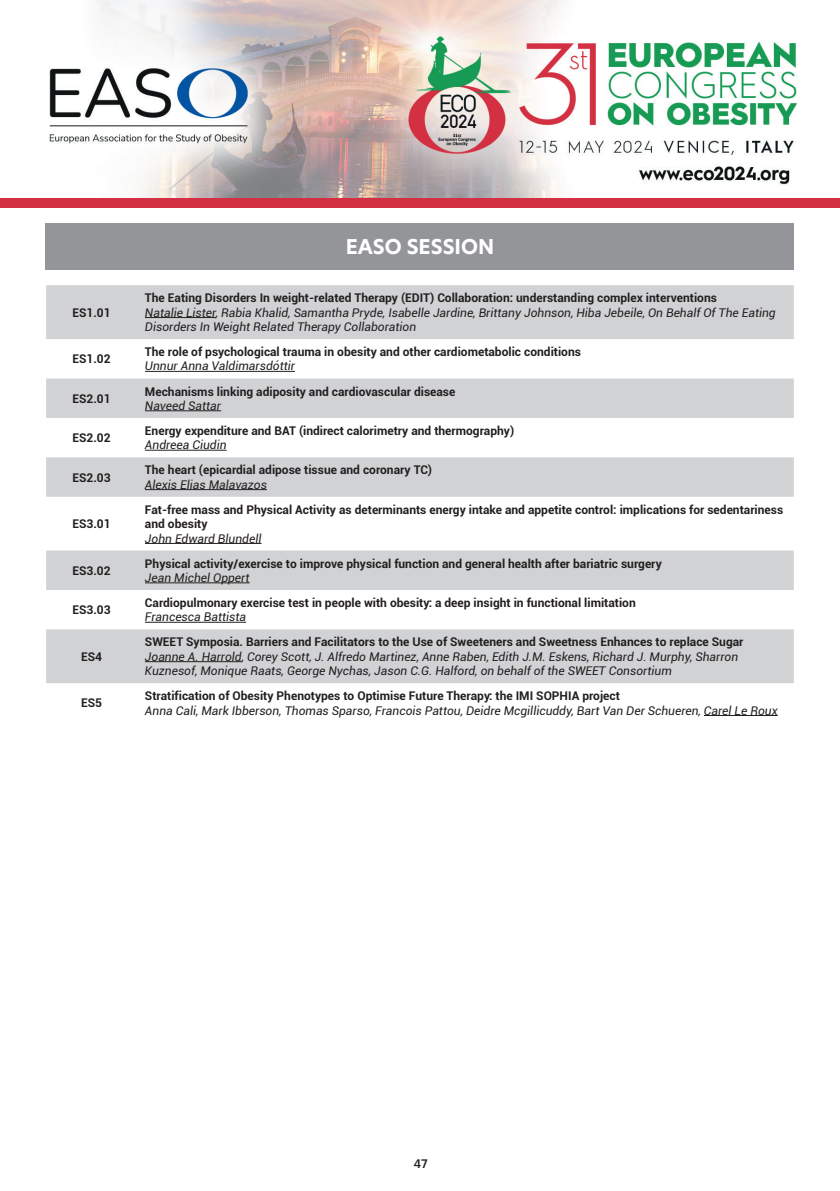
<style>
.page{position:relative;width:840px;height:1191px;background:#fff}
.page>*{position:absolute;margin:0;border:0;box-sizing:border-box;transform-origin:0 0}
.t1{font:700 20px "Hero New";color:#fff}
.t2{font:700 12px/14.4px "Roboto";color:#231f20}
.t3{font:italic 12px/14.4px "Roboto";color:#231f20}
.t4{font:500 12px "Graphik";color:#231f20}
</style>
<div class="page">
<img style="left:49px;top:0;width:749px;height:198px">
<div style="left:0;top:198px;width:839px;height:10px;background:#d33143"></div>
<div style="left:46px;top:223px;width:747px;height:46px;background:#939598"></div>
<svg style="left:46px;top:285px;width:747px;height:398px;fill:#d1d2d4"></svg>
<hr style="left:145px;top:317px;width:71px;height:1px;background:#231f20">
<hr style="left:145px;top:371px;width:150px;height:1px;background:#231f20">
<hr style="left:145px;top:410px;width:76px;height:1px;background:#231f20">
<hr style="left:145px;top:450px;width:81px;height:1px;background:#231f20">
<hr style="left:145px;top:489px;width:122px;height:1px;background:#231f20">
<hr style="left:145px;top:543px;width:116px;height:1px;background:#231f20">
<hr style="left:145px;top:582px;width:104px;height:1px;background:#231f20">
<hr style="left:145px;top:622px;width:101px;height:1px;background:#231f20">
<hr style="left:145px;top:661px;width:96px;height:1px;background:#231f20">
<hr style="left:703px;top:715px;width:74px;height:1px;background:#231f20">
<p class="t2" style="left:72px;top:305px;width:40px">ES1.01</p>
<p class="t2" style="left:72px;top:351px;width:40px">ES1.02</p>
<p class="t2" style="left:72px;top:391px;width:40px">ES2.01</p>
<p class="t2" style="left:72px;top:430px;width:40px">ES2.02</p>
<p class="t2" style="left:72px;top:469px;width:40px">ES2.03</p>
<p class="t2" style="left:72px;top:516px;width:40px">ES3.01</p>
<p class="t2" style="left:72px;top:563px;width:40px">ES3.02</p>
<p class="t2" style="left:72px;top:602px;width:40px">ES3.03</p>
<p class="t2" style="left:81px;top:649px;width:22px">ES4</p>
<p class="t2" style="left:81px;top:695px;width:22px">ES5</p>
<h1 class="t1" style="left:345px;top:232px;width:150px">EASO SESSION</h1>
<p class="t2" style="left:145px;top:290px;width:573px">The Eating Disorders In weight-related Therapy (EDIT) Collaboration: understanding complex interventions</p>
<p class="t3" style="left:145px;top:305px;width:632px">Natalie Lister, Rabia Khalid, Samantha Pryde, Isabelle Jardine, Brittany Johnson, Hiba Jebeile, On Behalf Of The Eating<br>Disorders In Weight Related Therapy Collaboration</p>
<p class="t2" style="left:145px;top:344px;width:437px">The role of psychological trauma in obesity and other cardiometabolic conditions</p>
<p class="t3" style="left:145px;top:358px;width:151px">Unnur Anna Valdimarsdóttir</p>
<p class="t2" style="left:145px;top:383px;width:312px">Mechanisms linking adiposity and cardiovascular disease</p>
<p class="t3" style="left:145px;top:398px;width:78px">Naveed Sattar</p>
<p class="t2" style="left:145px;top:423px;width:370px">Energy expenditure and BAT (indirect calorimetry and thermography)</p>
<p class="t3" style="left:145px;top:437px;width:83px">Andreea Ciudin</p>
<p class="t2" style="left:145px;top:462px;width:288px">The heart (epicardial adipose tissue and coronary TC)</p>
<p class="t3" style="left:145px;top:477px;width:123px">Alexis Elias Malavazos</p>
<p class="t2" style="left:145px;top:502px;width:639px">Fat-free mass and Physical Activity as determinants energy intake and appetite control: implications for sedentariness and obesity</p>
<p class="t3" style="left:145px;top:530px;width:118px">John Edward Blundell</p>
<p class="t2" style="left:145px;top:555px;width:518px">Physical activity/exercise to improve physical function and general health after bariatric surgery</p>
<p class="t3" style="left:145px;top:570px;width:106px">Jean Michel Oppert</p>
<p class="t2" style="left:145px;top:595px;width:492px">Cardiopulmonary exercise test in people with obesity: a deep insight in functional limitation</p>
<p class="t3" style="left:145px;top:609px;width:103px">Francesca Battista</p>
<p class="t2" style="left:145px;top:634px;width:599px">SWEET Symposia. Barriers and Facilitators to the Use of Sweeteners and Sweetness Enhances to replace Sugar</p>
<p class="t3" style="left:145px;top:649px;width:594px">Joanne A. Harrold, Corey Scott, J. Alfredo Martinez, Anne Raben, Edith J.M. Eskens, Richard J. Murphy, Sharron<br>Kuznesof, Monique Raats, George Nychas, Jason C.G. Halford, on behalf of the SWEET Consortium</p>
<p class="t2" style="left:145px;top:688px;width:476px">Stratification of Obesity Phenotypes to Optimise Future Therapy: the IMI SOPHIA project</p>
<p class="t3" style="left:145px;top:702px;width:634px">Anna Cali, Mark Ibberson, Thomas Sparso, Francois Pattou, Deidre Mcgillicuddy, Bart Van Der Schueren, Carel Le Roux</p>
<p class="t4" style="left:413px;top:1154px;width:16px">47</p>
</div>
